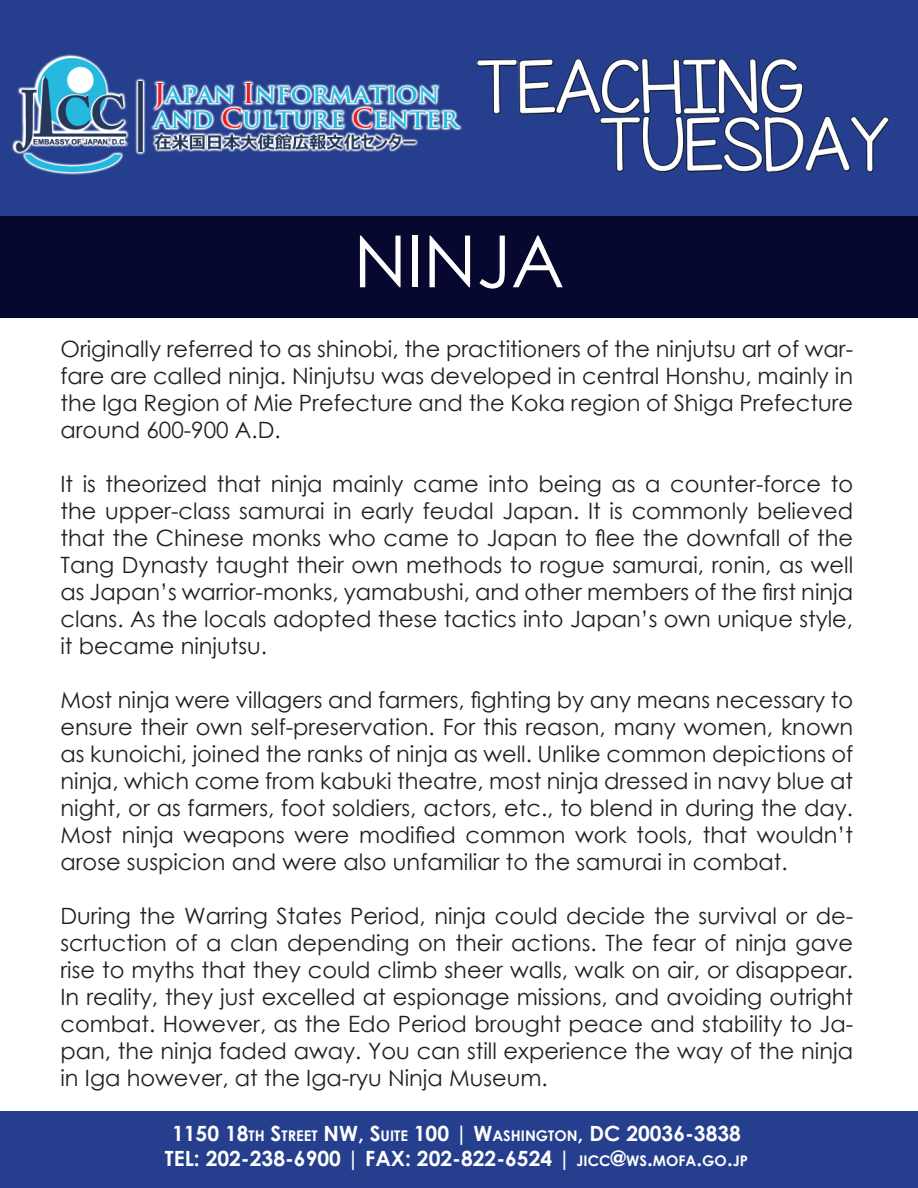
<style>
.page{position:relative;width:918px;height:1188px;background:#fff}
.page>*{position:absolute;margin:0;border:0;box-sizing:border-box;transform-origin:0 0}
.t1{font:72px "Century Gothic";color:#fff}
.t2{font:22.5px/27px "Century Gothic";color:#231f20;text-align:justify}
.t3{font:700 21px "Century Gothic";color:#fff}
.s1{font-size:14.7px}
</style>
<div class="page">
<div style="left:0;top:215px;width:918px;height:103px;background:#06082f"></div>
<div style="left:0;top:0;width:918px;height:215px;background:#253f8e"></div>
<img style="left:12px;top:54px;width:878px;height:121px">
<div style="left:0;top:1111px;width:918px;height:77px;background:#253f8e"></div>
<p class="t1" style="left:354px;top:211px;width:212px">NINJA</p>
<p class="t2" style="left:60px;top:335px;width:794px">Originally referred to as shinobi, the practitioners of the ninjutsu art of war&shy;fare are called ninja. Ninjutsu was developed in central Honshu, mainly in the Iga Region of Mie Prefecture and the Koka region of Shiga Prefecture around 600-900 A.D.</p>
<p class="t2" style="left:60px;top:470px;width:794px">It is theorized that ninja mainly came into being as a counter-force to the upper-class samurai in early feudal Japan. It is commonly believed that the Chinese monks who came to Japan to flee the downfall of the Tang Dynasty taught their own methods to rogue samurai, ronin, as well as Japan’s warrior-monks, yamabushi, and other members of the first ninja clans. As the locals adopted these tactics into Japan’s own unique style, it became ninjutsu.</p>
<p class="t2" style="left:60px;top:686px;width:794px">Most ninja were villagers and farmers, fighting by any means necessary to ensure their own self-preservation. For this reason, many women, known as kunoichi, joined the ranks of ninja as well. Unlike common depictions of ninja, which come from kabuki theatre, most ninja dressed in navy blue at night, or as farmers, foot soldiers, actors, etc., to blend in during the day.<br>Most ninja weapons were modified common work tools, that wouldn’t arose suspicion and were also unfamiliar to the samurai in combat.</p>
<p class="t2" style="left:60px;top:902px;width:794px">During the Warring States Period, ninja could decide the survival or de&shy;scrtuction of a clan depending on their actions. The fear of ninja gave rise to myths that they could climb sheer walls, walk on air, or disappear.<br>In reality, they just excelled at espionage missions, and avoiding outright combat. However, as the Edo Period brought peace and stability to Ja&shy;pan, the ninja faded away. You can still experience the way of the ninja in Iga however, at the Iga-ryu Ninja Museum.</p>
<p class="t3" style="left:172px;top:1118px;width:570px">1150 18<span class="s1">TH</span> S<span class="s1">TREET</span> NW, S<span class="s1">UITE</span> 100 | W<span class="s1">ASHIN GTON</span> , DC 20036-3838</p>
<p class="t3" style="left:165px;top:1143px;width:585px">TE L: 202-238-6900 | FAX: 202-822-6524 | <span class="s1">JICC</span>@<span class="s1">WS</span> .<span class="s1">MOFA</span>.<span class="s1">GO</span>.<span class="s1">JP</span></p>
</div>
